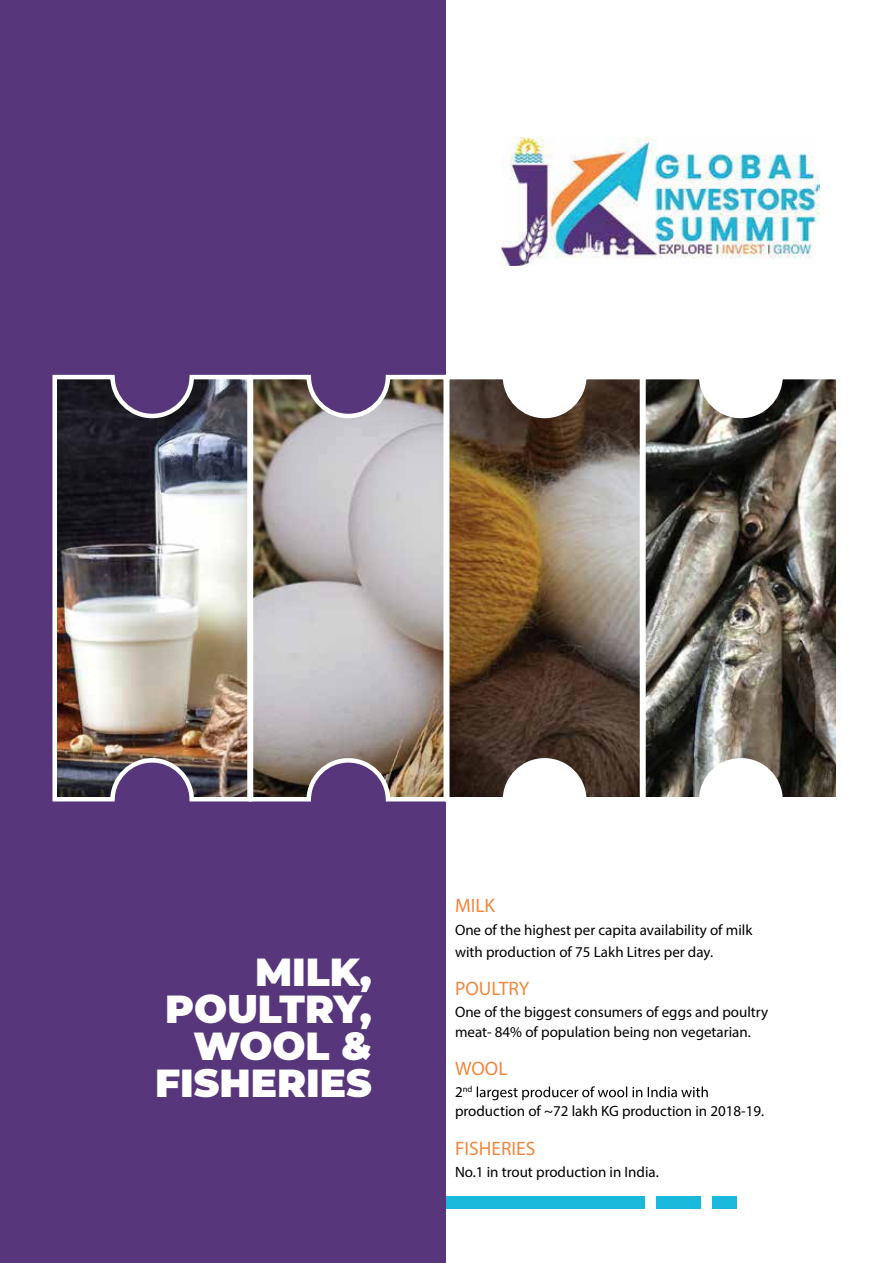
<style>
.page{position:relative;width:893px;height:1263px;background:#57367c}
.page>*{position:absolute;margin:0;border:0;box-sizing:border-box;transform-origin:0 0}
.t1{font:900 39px/37.2px "Montserrat";color:#fff;text-align:right}
.t2{font:19.5px "Myriad Pro";color:#f0873f}
.t3{font:15px/22.2px "Myriad Pro";color:#010101}
.t4{font:8.7px "Myriad Pro";color:#010101}
.s1{font-size:15px}
</style>
<div class="page">
<div style="left:446px;top:0;width:447px;height:1263px;background:#fff"></div>
<img style="left:502px;top:138px;width:317px;height:127px">
<svg style="left:477px;top:1086px;width:231px;height:14px"></svg>
<div style="left:446px;top:1196px;width:199px;height:13px;background:#1ab8da"></div>
<div style="left:656px;top:1196px;width:45px;height:13px;background:#1ab8da"></div>
<div style="left:713px;top:1196px;width:24px;height:13px;background:#1ab8da"></div>
<svg style="left:450px;top:379px;width:189px;height:418px;background:#745f4a"></svg>
<img style="left:52px;top:374px;width:194px;height:428px">
<svg style="left:639px;top:379px;width:197px;height:418px;background:#757169"></svg>
<svg style="left:246px;top:374px;width:204px;height:428px;background:#b0a9aa"></svg>
<h1 class="t1" style="left:155px;top:951px;width:218px">MILK,<br>POULTRY,<br>WOOL &amp;<br>FISHERIES</h1>
<h2 class="t2" style="left:455px;top:894px;width:42px">MILK</h2>
<p class="t3" style="left:455px;top:918px;width:299px">One of the highest per capita availability of milk with production of 75 Lakh Litres per day.</p>
<h2 class="t2" style="left:455px;top:976px;width:76px">POULTRY</h2>
<p class="t3" style="left:455px;top:1002px;width:315px;line-height:19.2px">One of the biggest consumers of eggs and poultry meat- 84% of population being non vegetarian.</p>
<h2 class="t2" style="left:455px;top:1056px;width:54px">WOOL</h2>
<p class="t4" style="left:455px;top:1084px;width:19px"><span class="s1">2</span>nd</p>
<p class="t3" style="left:455px;top:1100px;width:311px">production of ~72 lakh KG production in 2018-19.</p>
<h2 class="t2" style="left:455px;top:1136px;width:82px">FISHERIES</h2>
<p class="t3" style="left:455px;top:1160px;width:205px">No.1 in trout production in India.</p>
</div>
